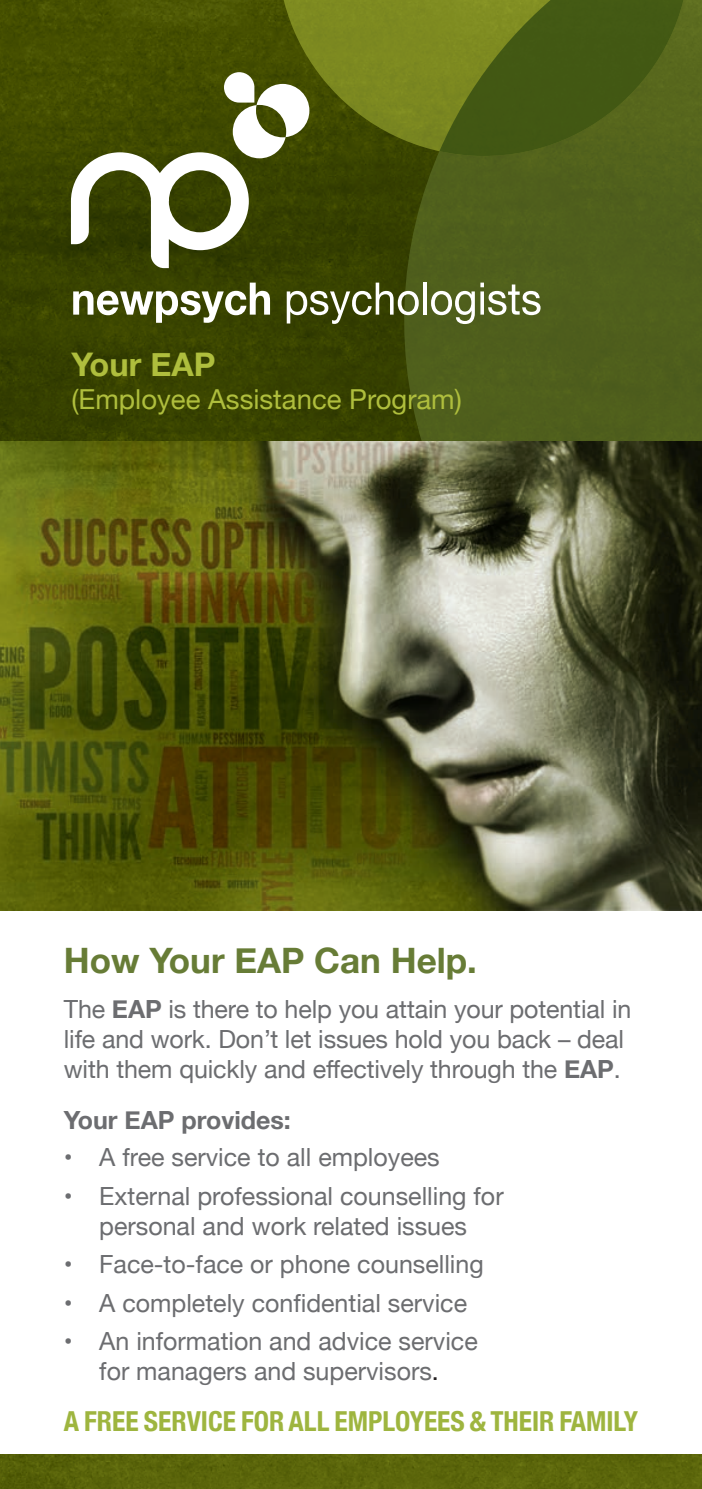
<style>
.page{position:relative;width:702px;height:1489px;background:#fff}
.page>*{position:absolute;margin:0;border:0;box-sizing:border-box;transform-origin:0 0}
.t1{font:700 35px "Helvetica Neue";color:#677c36}
.t2{font:700 32.5px "Helvetica Neue";color:#afbe3d}
.t3{font:700 condensed 27.5px "Helvetica Neue";color:#9eb53f}
.t4{font:27.5px "Helvetica Neue";color:#afbe3d}
.t5{font:25px/30px "Helvetica Neue";color:#6c6d70;text-align:center}
.t6{font:700 25px "Helvetica Neue";color:#6c6d70}
.s1{font-weight:700}
.s2{color:#231f20}
</style>
<div class="page">
<img style="left:0;top:0;width:702px;height:910px">
<svg style="left:349px;top:0;width:353px;height:799px;background:#5c6339"></svg>
<svg style="left:277px;top:0;width:162px;height:156px;background:#6a7617"></svg>
<svg style="left:439px;top:0;width:250px;height:156px;background:#516417"></svg>
<img style="left:0;top:1454px;width:702px;height:34px">
<svg style="left:73px;top:282px;width:197px;height:41px"></svg>
<svg style="left:287px;top:282px;width:132px;height:42px"></svg>
<hr style="left:423px;top:282px;width:3px;height:32px;background:#fff">
<svg style="left:431px;top:282px;width:109px;height:42px"></svg>
<svg style="left:71px;top:72px;width:238px;height:196px"></svg>
<p class="t2" style="left:71px;top:338px;width:145px">Your EAP</p>
<p class="t4" style="left:71px;top:379px;width:392px">(Employee Assistance Program)</p>
<p class="t1" style="left:64px;top:933px;width:414px">How Your EAP Can Help.</p>
<p class="t5" style="left:64px;top:995px;width:569px;text-align:left">The <span class="s1">EAP</span> is there to help you attain your potential in life and work. Don’t let issues hold you back – deal with them quickly and effectively through the <span class="s1">EAP</span>.</p>
<p class="t6" style="left:64px;top:1100px;width:228px">Your EAP provides:</p>
<p class="t5" style="left:64px;top:1143px;width:377px">• A free service to all employees</p>
<p class="t5" style="left:64px;top:1182px;width:441px">• External professional counselling for personal and work related issues</p>
<p class="t5" style="left:64px;top:1250px;width:421px">• Face-to-face or phone counselling</p>
<p class="t5" style="left:64px;top:1289px;width:405px">• A completely confidential service</p>
<p class="t5" style="left:64px;top:1327px;width:415px">• An information and advice service for managers and supervisors<span class="s2">.</span></p>
<p class="t3" style="left:64px;top:1398px;width:576px">A FREE SERVICE FOR ALL EMPLOYEES &amp; THEIR FAMILY</p>
</div>
